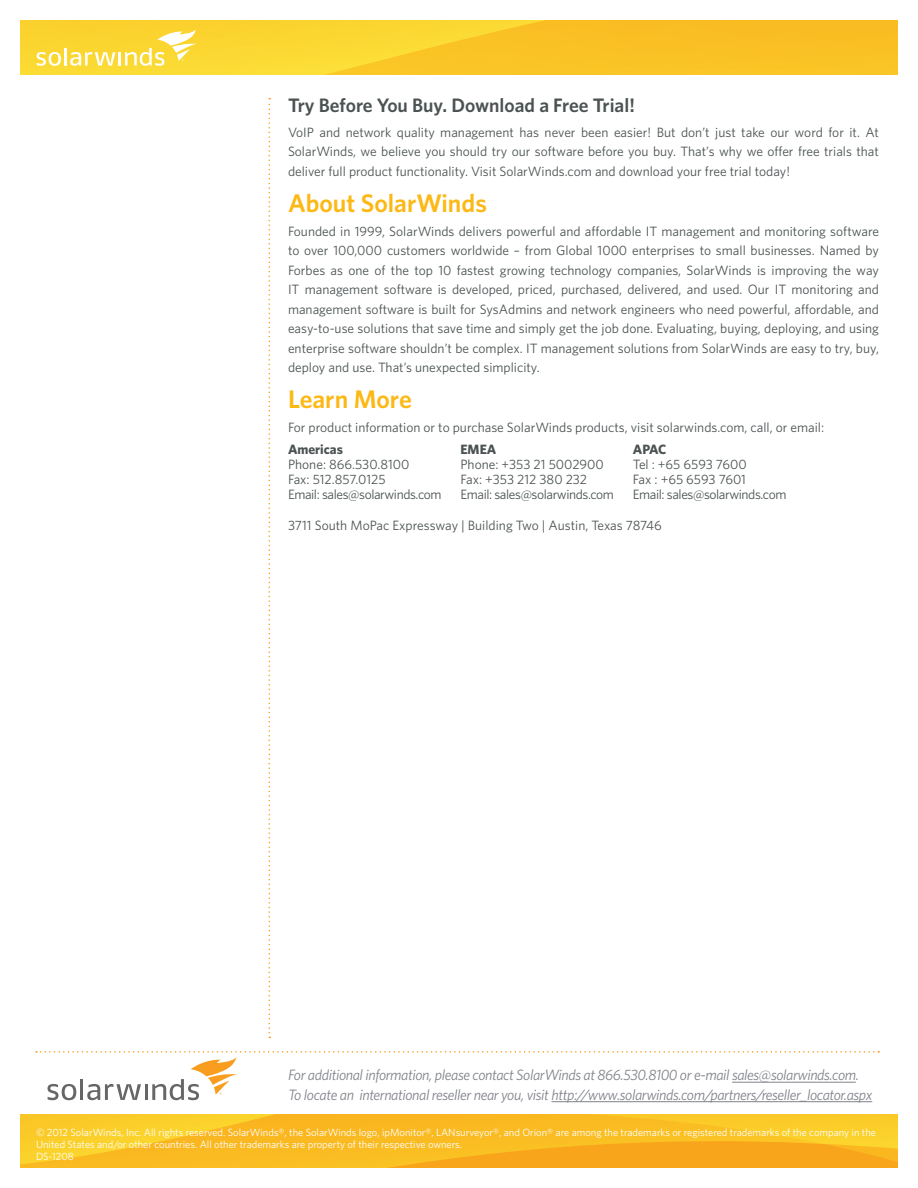
<style>
.page{position:relative;width:918px;height:1188px;background:#fff}
.page>*{position:absolute;margin:0;border:0;box-sizing:border-box;transform-origin:0 0}
.t1{font:600 25.5px "Whitney";color:#fcb814}
.Feature_Header_-_Dar{font:600 19.5px "Whitney";color:#4b5252}
.LeftBar_Header_Whitn{font:italic 15px/19.5px "Whitney";letter-spacing:-.025em;color:#80838a}
.Main_Content{font:13.5px/19.5px "Whitney";color:#4b5252;text-align:justify}
.Main_Content-2{font:13.5px "Whitney";letter-spacing:-.03em;color:#4b5252}
.Main_Content-3{font:700 13.5px "Whitney";color:#4b5252}
.LeftBar_Header_Whitn-2{font:10.5px/12px "Whitney";color:#fff}
</style>
<div class="page">
<svg style="left:20px;top:1114px;width:878px;height:54px;background:#fabb22"></svg>
<hr style="left:551px;top:1101px;width:321px;height:1px;background:#80838a">
<svg style="left:36px;top:1051px;width:843px;height:49px"></svg>
<svg style="left:268px;top:98px;width:2px;height:940px"></svg>
<svg style="left:20px;top:20px;width:878px;height:55px;background:#faca29"></svg>
<svg style="left:37px;top:52px;width:24px;height:14px"></svg>
<hr style="left:64px;top:48px;width:3px;height:18px;background:#fff">
<svg style="left:70px;top:29px;width:127px;height:37px;background:#fbdd59"></svg>
<p class="Feature_Header_-_Dar" style="left:288px;top:93px;width:348px">Try Before You Buy. Download a Free Trial!</p>
<p class="Main_Content" style="left:288px;top:122px;width:593px">VoIP and network quality management has never been easier! But don’t just take our word for it. At SolarWinds, we believe you should try our software before you buy. That’s why we offer free trials that deliver full product functionality. Visit SolarWinds.com and download your free trial today!</p>
<p class="t1" style="left:288px;top:187px;width:200px">About SolarWinds</p>
<p class="Main_Content" style="left:288px;top:221px;width:593px">Founded in 1999, SolarWinds delivers powerful and affordable IT management and monitoring software to over 100,000 customers worldwide – from Global 1000 enterprises to small businesses. Named by Forbes as one of the top 10 fastest growing technology companies, SolarWinds is improving the way IT management software is developed, priced, purchased, delivered, and used. Our IT monitoring and management software is built for SysAdmins and network engineers who need powerful, affordable, and easy-to-use solutions that save time and simply get the job done. Evaluating, buying, deploying, and using enterprise software shouldn’t be complex. IT management solutions from SolarWinds are easy to try, buy, deploy and use. That’s unexpected simplicity.</p>
<p class="t1" style="left:288px;top:384px;width:125px">Learn More</p>
<p class="Main_Content" style="left:288px;top:418px;width:538px">For product information or to purchase SolarWinds products, visit solarwinds.com, call, or email:</p>
<p class="Main_Content-3" style="left:288px;top:441px;width:57px">Americas</p>
<p class="Main_Content" style="left:288px;top:454px;width:123px">Phone: 866.530.8100</p>
<p class="Main_Content" style="left:288px;top:469px;width:99px">Fax: 512.857.0125</p>
<p class="Main_Content-2" style="left:288px;top:487px;width:155px">Email: sales@solarwinds.com</p>
<p class="Main_Content-3" style="left:460px;top:441px;width:37px">EMEA</p>
<p class="Main_Content" style="left:460px;top:454px;width:145px">Phone: +353 21 5002900</p>
<p class="Main_Content" style="left:460px;top:469px;width:128px">Fax: +353 212 380 232</p>
<p class="Main_Content-2" style="left:460px;top:486px;width:155px">Email: sales@solarwinds.com</p>
<p class="Main_Content-3" style="left:633px;top:441px;width:35px">APAC</p>
<p class="Main_Content" style="left:633px;top:454px;width:116px">Tel : +65 6593 7600</p>
<p class="Main_Content" style="left:633px;top:469px;width:115px">Fax : +65 6593 7601</p>
<p class="Main_Content-2" style="left:633px;top:487px;width:155px">Email: sales@solarwinds.com</p>
<p class="Main_Content" style="left:288px;top:515px;width:375px">3711 South MoPac Expressway | Building Two | Austin, Texas 78746</p>
<p class="LeftBar_Header_Whitn" style="left:288px;top:1065px;width:586px">For additional information, please contact SolarWinds at 866.530.8100 or e-mail sales@solarwinds.com.<br>To locate an international reseller near you, visit http://www.solarwinds.com/partners/reseller_locator.aspx</p>
<p class="LeftBar_Header_Whitn-2" style="left:36px;top:1126px;width:842px">© 2012 SolarWinds, Inc. All rights reserved. SolarWinds®, the SolarWinds logo, ipMonitor®, LANsurveyor®, and Orion® are among the trademarks or registered trademarks of the company in the<br>United States and/or other countries. All other trademarks are property of their respective owners.<br>DS-1208</p>
</div>
